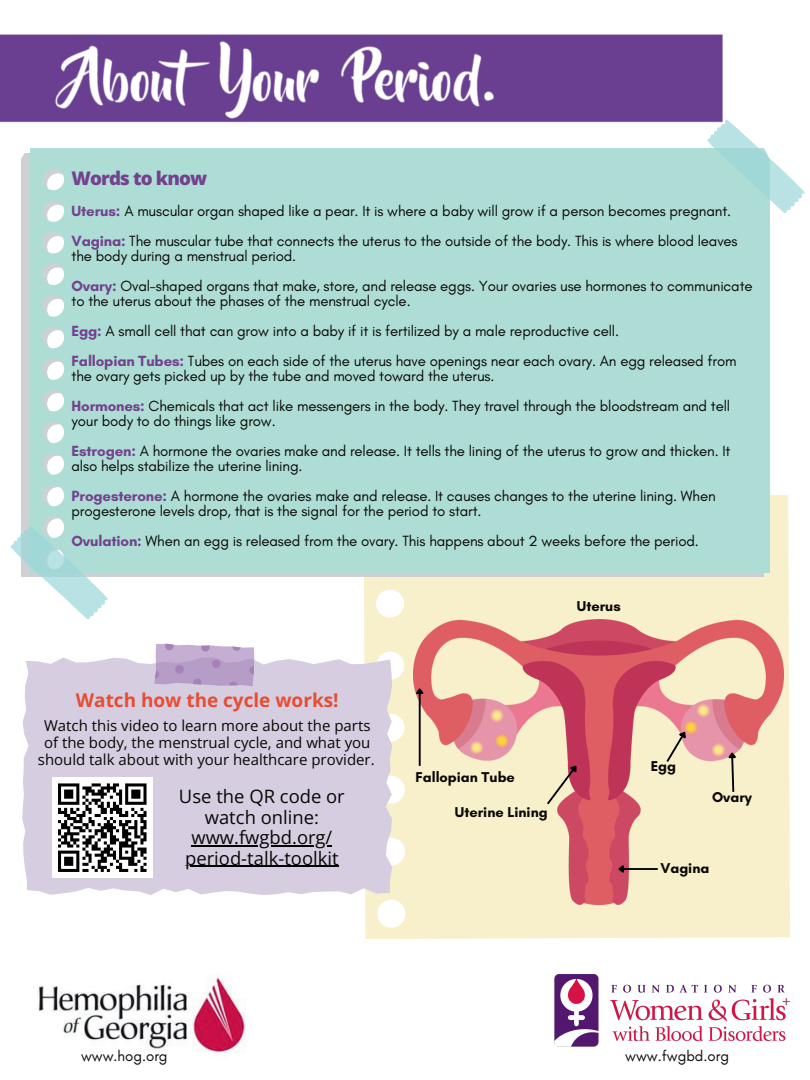
<style>
.page{position:relative;width:810px;height:1080px;background:#fff}
.page>*{position:absolute;margin:0;border:0;box-sizing:border-box;transform-origin:0 0}
.t1{font:700 18.94px "Open Sans";color:#e64d32}
.t2{font:800 18.75px "Open Sans";letter-spacing:-.045em;color:#73428e}
.t3{font:18.44px/20.6px "Open Sans";color:#080704;text-align:center}
.t4{font:15px/30px "Glacial Indifference";letter-spacing:-.01em;color:#080704}
.t5{font:15px/16.9px "Open Sans";color:#080704;text-align:center}
.t6{font:700 14.56px "Glacial Indifference";color:#080704}
.s1{font-weight:700;color:#73428e}
</style>
<div class="page">
<img style="left:0;top:34px;width:727px;height:89px">
<svg style="left:364px;top:495px;width:426px;height:444px;background:#f6eece"></svg>
<div style="left:31px;top:149px;width:739px;height:424px;background:#adddd4"></div>
<svg style="left:707px;top:120px;width:98px;height:93px"></svg>
<img style="left:414px;top:620px;width:369px;height:285px">
<hr style="left:419px;top:694px;width:2px;height:72px;background:#000">
<svg style="left:414px;top:686px;width:12px;height:10px"></svg>
<svg style="left:727px;top:750px;width:12px;height:44px"></svg>
<hr style="left:624px;top:868px;width:34px;height:2px;background:#000">
<svg style="left:616px;top:864px;width:10px;height:12px"></svg>
<svg style="left:665px;top:730px;width:22px;height:34px"></svg>
<svg style="left:545px;top:764px;width:32px;height:42px"></svg>
<svg style="left:10px;top:526px;width:98px;height:94px"></svg>
<div style="left:22px;top:657px;width:370px;height:238px;background:#d6cde1"></div>
<svg style="left:154px;top:644px;width:100px;height:42px;background:#bda6cc"></svg>
<div style="left:52px;top:777px;width:101px;height:101px;background:#fff"></div>
<svg style="left:58px;top:783px;width:89px;height:89px"></svg>
<img style="left:555px;top:974px;width:235px;height:73px">
<img style="left:38px;top:977px;width:208px;height:76px">
<hr style="left:191px;top:845px;width:141px;height:1px;background:#000">
<hr style="left:185px;top:866px;width:154px;height:1px;background:#000">
<p class="t2" style="left:72px;top:164px;width:137px">Words to know</p>
<p class="t4" style="left:72px;top:196px;width:668px"><span class="s1">Uterus:</span> A muscular organ shaped like a pear. It is where a baby will grow if a person becomes pregnant.<br><span class="s1">Vagina:</span> The muscular tube that connects the uterus to the outside of the body. This is where blood leaves</p>
<p class="t4" style="left:72px;top:241px;width:683px">the body during a menstrual period.<br><span class="s1">Ovary:</span> Oval-shaped organs that make, store, and release eggs. Your ovaries use hormones to communicate</p>
<p class="t4" style="left:72px;top:286px;width:666px">to the uterus about the phases of the menstrual cycle.<br><span class="s1">Egg:</span> A small cell that can grow into a baby if it is fertilized by a male reproductive cell.<br><span class="s1">Fallopian Tubes:</span> Tubes on each side of the uterus have openings near each ovary. An egg released from</p>
<p class="t4" style="left:72px;top:361px;width:660px">the ovary gets picked up by the tube and moved toward the uterus.<br><span class="s1">Hormones:</span> Chemicals that act like messengers in the body. They travel through the bloodstream and tell</p>
<p class="t4" style="left:72px;top:406px;width:660px">your body to do things like grow.<br><span class="s1">Estrogen:</span> A hormone the ovaries make and release. It tells the lining of the uterus to grow and thicken. It</p>
<p class="t4" style="left:72px;top:451px;width:646px">also helps stabilize the uterine lining.<br><span class="s1">Progesterone:</span> A hormone the ovaries make and release. It causes changes to the uterine lining. When</p>
<p class="t4" style="left:72px;top:496px;width:629px">progesterone levels drop, that is the signal for the period to start.<br><span class="s1">Ovulation:</span> When an egg is released from the ovary. This happens about 2 weeks before the period.</p>
<p class="t1" style="left:76px;top:687px;width:264px">Watch how the cycle works!</p>
<p class="t5" style="left:38px;top:717px;width:338px">Watch this video to learn more about the parts of the body, the menstrual cycle, and what you should talk about with your healthcare provider.</p>
<p class="t3" style="left:179px;top:785px;width:167px">Use the QR code or watch online: www.fwgbd.org/ period-talk-toolkit</p>
<p class="t6" style="left:577px;top:598px;width:45px">Uterus</p>
<p class="t6" style="left:415px;top:768px;width:101px">Fallopian Tube</p>
<p class="t6" style="left:455px;top:803px;width:94px">Uterine Lining</p>
<p class="t6" style="left:651px;top:757px;width:27px">Egg</p>
<p class="t6" style="left:712px;top:788px;width:41px">Ovary</p>
<p class="t6" style="left:660px;top:859px;width:50px">Vagina</p>
<p class="t4" style="left:81px;top:1041px;width:88px">www.hog.org</p>
<p class="t4" style="left:625px;top:1042px;width:105px">www.fwgbd.org</p>
</div>
